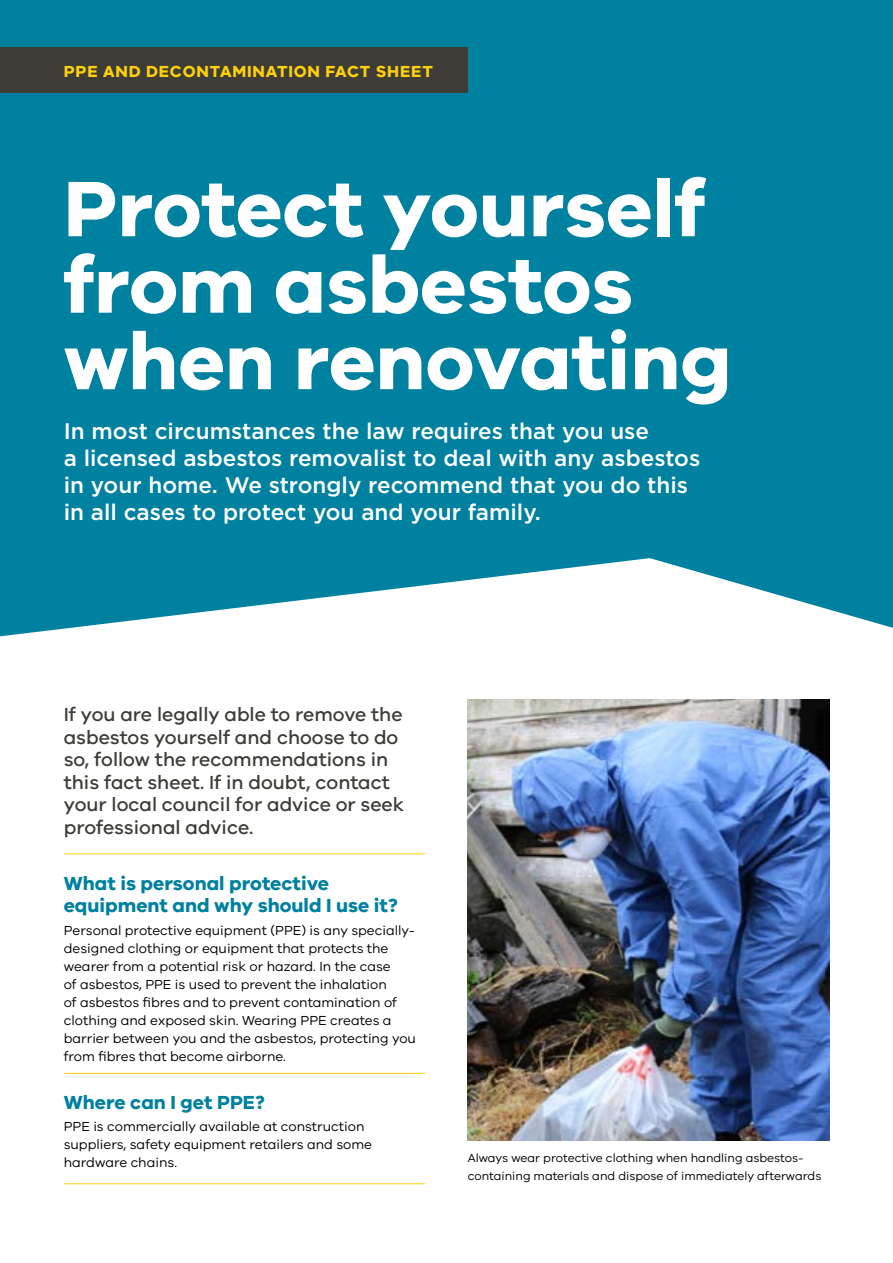
<style>
.page{position:relative;width:893px;height:1263px;background:#fff}
.page>*{position:absolute;margin:0;border:0;box-sizing:border-box;transform-origin:0 0}
.t1{font:700 81px/76.5px "VIC";color:#fff}
.t2{font:500 22.5px/27px "Gotham";color:#fff}
.t3{font:500 19.5px/22.5px "VIC";color:#3d3c36}
.t4{font:700 19.5px/22.5px "VIC";color:#00819f}
.t5{font:700 16.5px "VIC";letter-spacing:.05em;color:#fecf0b}
.t6{font:13.5px/18px "VIC";color:#000}
.t7{font:12px/18px "VIC";color:#000}
</style>
<div class="page">
<div style="left:0;top:0;width:893px;height:636px;background:#00819f"></div>
<div style="left:0;top:47px;width:468px;height:46px;background:#3d3c36"></div>
<hr style="left:64px;top:1073px;width:361px;height:1px;background:#fecf0b">
<hr style="left:64px;top:1183px;width:361px;height:1px;background:#fecf0b">
<hr style="left:64px;top:853px;width:361px;height:1px;background:#fecf0b">
<img style="left:468px;top:699px;width:361px;height:441px">
<p class="t5" style="left:64px;top:61px;width:371px">PPE AND DECONTAMINATION FACT SHEET</p>
<h1 class="t1" style="left:64px;top:168px;width:670px">Protect yourself from asbestos when renovating</h1>
<h2 class="t2" style="left:64px;top:417px;width:638px">In most circumstances the law requires that you use<br>a licensed asbestos removalist to deal with any asbestos in your home. We strongly recommend that you do this in all cases to protect you and your family.</h2>
<h3 class="t3" style="left:64px;top:703px;width:342px">If you are legally able to remove the asbestos yourself and choose to do so, follow the recommendations in this fact sheet. If in doubt, contact your local council for advice or seek professional advice.</h3>
<h3 class="t4" style="left:64px;top:871px;width:336px">What is personal protective equipment and why should I use it?</h3>
<p class="t6" style="left:64px;top:921px;width:354px">Personal protective equipment (PPE) is any specially&shy;designed clothing or equipment that protects the wearer from a potential risk or hazard. In the case<br>of asbestos, PPE is used to prevent the inhalation<br>of asbestos fibres and to prevent contamination of clothing and exposed skin. Wearing PPE creates a barrier between you and the asbestos, protecting you from fibres that become airborne.</p>
<h3 class="t4" style="left:64px;top:1090px;width:203px">Where can I get PPE?</h3>
<p class="t6" style="left:64px;top:1117px;width:310px">PPE is commercially available at construction suppliers, safety equipment retailers and some hardware chains.</p>
<p class="t7" style="left:468px;top:1149px;width:355px">Always wear protective clothing when handling asbestos&shy;containing materials and dispose of immediately afterwards</p>
</div>
